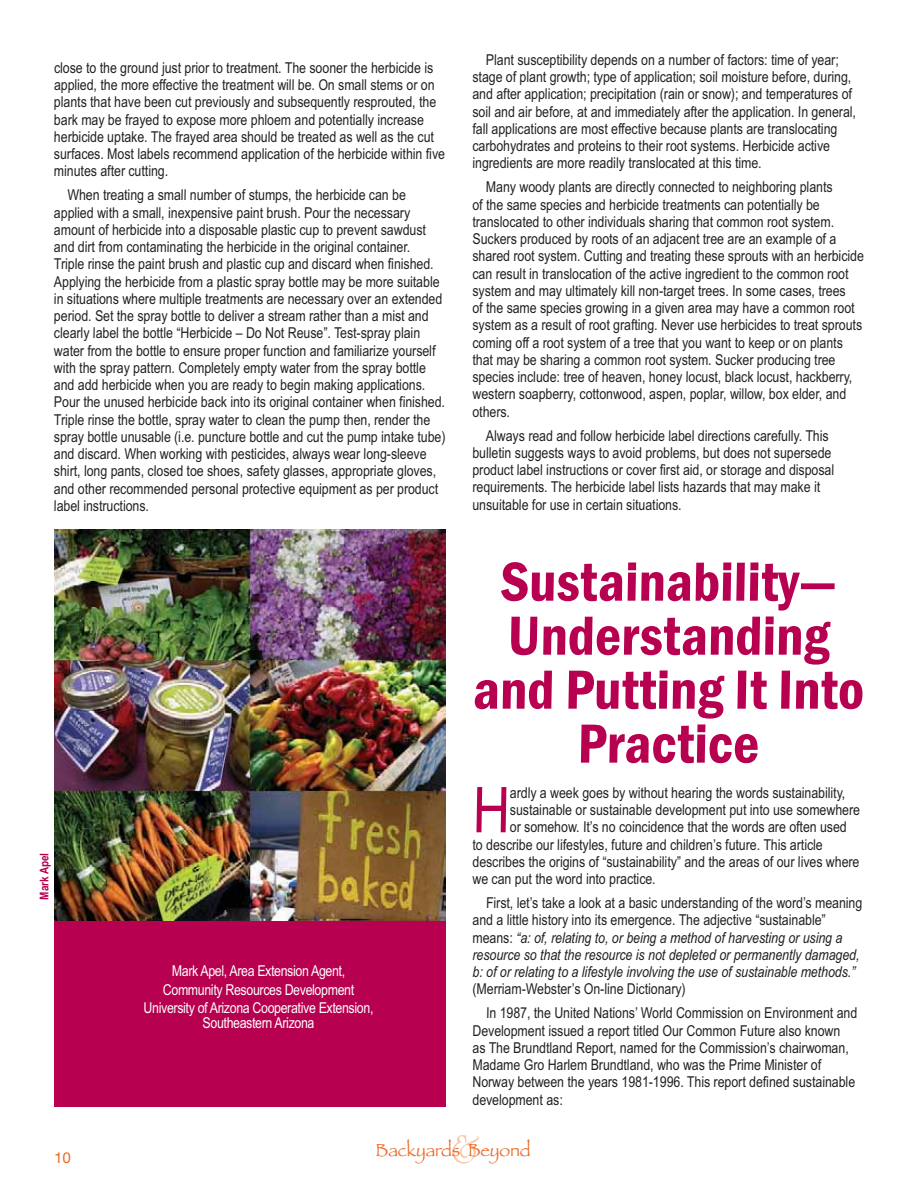
<style>
.page{position:relative;width:918px;height:1188px;background:#fff}
.page>*{position:absolute;margin:0;border:0;box-sizing:border-box;transform-origin:0 0}
.t1{font:63.15px "Arial Narrow";color:#b70050}
.t2{font:600 condensed 57px/54px "Franklin Gothic";color:#b70050;text-align:center}
.t3{font:53.85px "University";color:#f9c9a9}
.t4{font:17.85px "Papyrus";letter-spacing:-.01em;color:#ec6624}
.t5{font:15px/17.2px "Arial Narrow";color:#231f20}
.t6{font:italic 15px/17.2px "Arial Narrow";color:#231f20}
.t7{font:15px/18.3px "Arial Narrow";letter-spacing:-.02em;color:#fff;text-align:center}
.t8{font:15px "Helvetica Neue";color:#ec6624}
.t9{font:700 12px "Arial Narrow";color:#b70050}
.s1{font-style:normal}
</style>
<div class="page">
<div style="left:54px;top:918px;width:392px;height:189px;background:#b70050"></div>
<img style="left:55px;top:529px;width:391px;height:391px">
<p class="t5" style="left:54px;top:60px;width:393px">close to the ground just prior to treatment. The sooner the herbicide is applied, the more effective the treatment will be. On small stems or on plants that have been cut previously and subsequently resprouted, the bark may be frayed to expose more phloem and potentially increase herbicide uptake. The frayed area should be treated as well as the cut surfaces. Most labels recommend application of the herbicide within five minutes after cutting.</p>
<p class="t5" style="left:54px;top:188px;width:393px;text-indent:14px">When treating a small number of stumps, the herbicide can be applied with a small, inexpensive paint brush. Pour the necessary amount of herbicide into a disposable plastic cup to prevent sawdust and dirt from contaminating the herbicide in the original container.<br>Triple rinse the paint brush and plastic cup and discard when finished.<br>Applying the herbicide from a plastic spray bottle may be more suitable in situations where multiple treatments are necessary over an extended period. Set the spray bottle to deliver a stream rather than a mist and clearly label the bottle “Herbicide – Do Not Reuse”. Test-spray plain water from the bottle to ensure proper function and familiarize yourself with the spray pattern. Completely empty water from the spray bottle and add herbicide when you are ready to begin making applications.<br>Pour the unused herbicide back into its original container when finished.<br>Triple rinse the bottle, spray water to clean the pump then, render the spray bottle unusable (i.e. puncture bottle and cut the pump intake tube) and discard. When working with pesticides, always wear long-sleeve shirt, long pants, closed toe shoes, safety glasses, appropriate gloves, and other recommended personal protective equipment as per product label instructions.</p>
<p class="t9" style="left:40px;top:900px;width:48px;rotate:-90deg">Mark Apel</p>
<p class="t7" style="left:144px;top:964px;width:232px">Mark Apel, Area Extension Agent,<br>Community Resources Development<br>University of Arizona Cooperative Extension,</p>
<p class="t7" style="left:203px;top:1015px;width:114px">Southeastern Arizona</p>
<p class="t5" style="left:472px;top:52px;width:385px;text-indent:14px">Plant susceptibility depends on a number of factors: time of year; stage of plant growth; type of application; soil moisture before, during, and after application; precipitation (rain or snow); and temperatures of soil and air before, at and immediately after the application. In general, fall applications are most effective because plants are translocating carbohydrates and proteins to their root systems. Herbicide active ingredients are more readily translocated at this time.</p>
<p class="t5" style="left:472px;top:180px;width:393px;text-indent:14px">Many woody plants are directly connected to neighboring plants<br>of the same species and herbicide treatments can potentially be translocated to other individuals sharing that common root system.<br>Suckers produced by roots of an adjacent tree are an example of a shared root system. Cutting and treating these sprouts with an herbicide can result in translocation of the active ingredient to the common root system and may ultimately kill non-target trees. In some cases, trees<br>of the same species growing in a given area may have a common root system as a result of root grafting. Never use herbicides to treat sprouts coming off a root system of a tree that you want to keep or on plants that may be sharing a common root system. Sucker producing tree species include: tree of heaven, honey locust, black locust, hackberry, western soapberry, cottonwood, aspen, poplar, willow, box elder, and others.</p>
<p class="t5" style="left:472px;top:428px;width:363px;text-indent:14px">Always read and follow herbicide label directions carefully. This bulletin suggests ways to avoid problems, but does not supersede product label instructions or cover first aid, or storage and disposal requirements. The herbicide label lists hazards that may make it unsuitable for use in certain situations.</p>
<h2 class="t2" style="left:473px;top:560px;width:394px">Sustainability―<br>Understanding and Putting It Into<br>Practice</h2>
<h1 class="t1" style="left:473px;top:787px;width:40px">H</h1>
<p class="t5" style="left:510px;top:785px;width:337px">ardly a week goes by without hearing the words sustainability,</p>
<p class="t5" style="left:510px;top:803px;width:352px">sustainable or sustainable development put into use somewhere</p>
<p class="t5" style="left:510px;top:820px;width:339px">or somehow. It’s no coincidence that the words are often used</p>
<p class="t5" style="left:473px;top:837px;width:352px">to describe our lifestyles, future and children’s future. This article</p>
<p class="t5" style="left:473px;top:854px;width:389px">describes the origins of “sustainability” and the areas of our lives where</p>
<p class="t5" style="left:473px;top:872px;width:185px">we can put the word into practice.</p>
<p class="t6" style="left:473px;top:896px;width:392px;text-indent:14px"><span class="s1">First, let’s take a look at a basic understanding of the word’s meaning and a little history into its emergence. The adjective “sustainable” means:</span> “a: of, relating to, or being a method of harvesting or using a resource so that the resource is not depleted or permanently damaged, b: of or relating to a lifestyle involving the use of sustainable methods.”</p>
<p class="t5" style="left:486px;top:978px;width:373px;line-height:24px;text-indent:-14px">(Merriam-Webster’s On-line Dictionary)<br>In 1987, the United Nations’ World Commission on Environment and</p>
<p class="t5" style="left:472px;top:1023px;width:384px">Development issued a report titled Our Common Future also known as The Brundtland Report, named for the Commission’s chairwoman, Madame Gro Harlem Brundtland, who was the Prime Minister of Norway between the years 1981-1996. This report defined sustainable development as:</p>
<p class="t8" style="left:54px;top:1149px;width:18px">10</p>
<h3 class="t3" style="left:451px;top:1113px;width:29px">&amp;</h3>
<p class="t4" style="left:376px;top:1140px;width:156px">Backyards Beyond</p>
</div>
